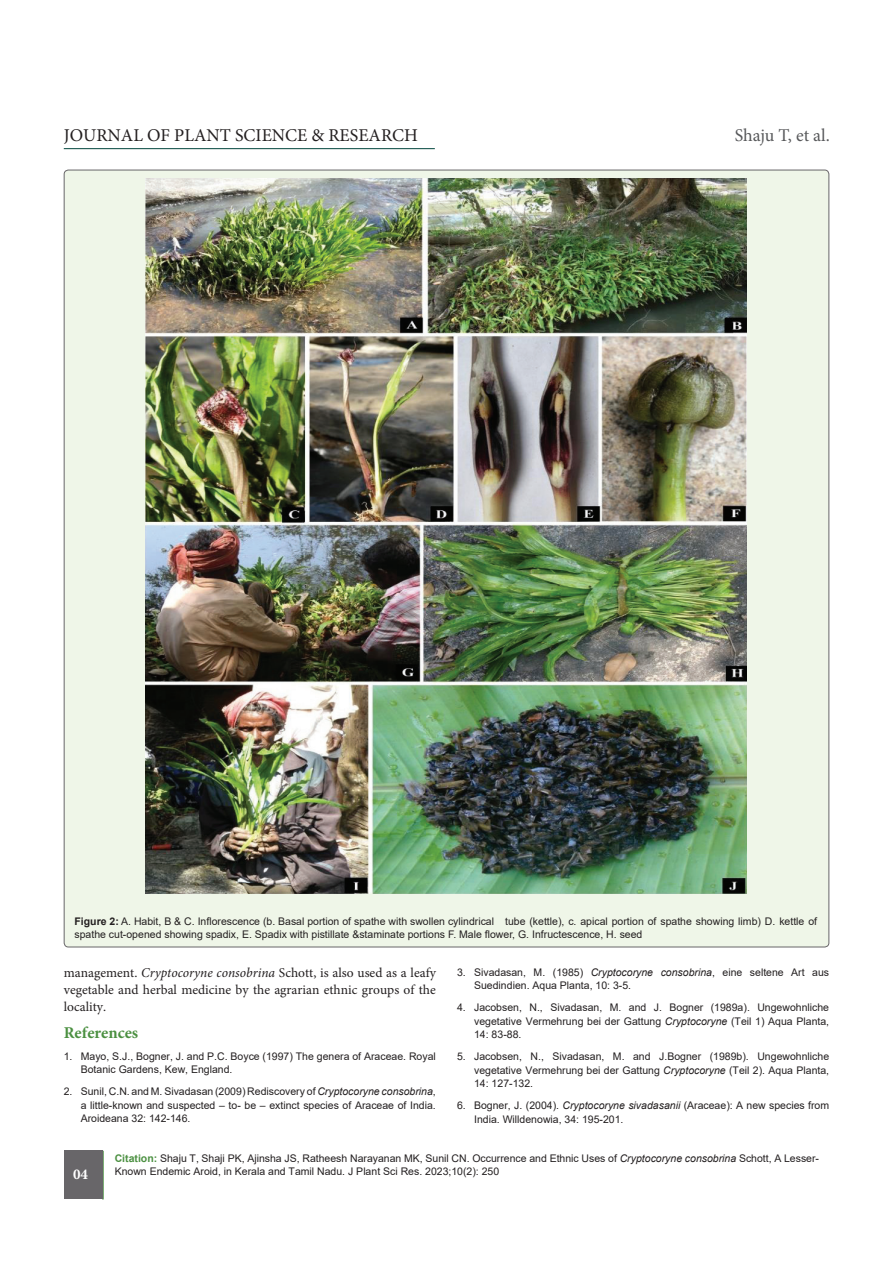
<style>
.page{position:relative;width:893px;height:1263px;background:#fff}
.page>*{position:absolute;margin:0;border:0;box-sizing:border-box;transform-origin:0 0}
.t1{font:18px "Minion Pro";color:#231f20}
.t2{font:18px "Minion Pro";letter-spacing:-.005em;color:#57585a}
.t3{font:700 16.5px "Minion Pro";color:#4b9041}
.t4{font:700 15px "Minion Pro";color:#fff}
.t5{font:13.5px/17.2px "Minion Pro";color:#231f20;text-align:justify}
.t6{font:10.5px/13.5px "Arial";color:#231f20}
.s1{font-weight:700}
.s2{font-style:italic}
.s3{font-weight:700;color:#4b9041}
</style>
<div class="page">
<hr style="left:64px;top:148px;width:371px;height:1px;background:#00443c">
<hr style="left:102px;top:1151px;width:2px;height:48px;background:#4b9041">
<div style="left:64px;top:1151px;width:38px;height:48px;background:#686669"></div>
<div style="left:64px;top:170px;width:765px;height:777px;background:#eff6e8;border-radius:4px"></div>
<img style="left:146px;top:179px;width:600px;height:714px">
<h1 class="t1" style="left:64px;top:123px;width:46px">Journal</h1>
<h1 class="t1" style="left:147px;top:123px;width:50px">of Plant</h1>
<h1 class="t1" style="left:235px;top:123px;width:20px">Science</h1>
<h1 class="t1" style="left:312px;top:123px;width:41px">&amp; Research</h1>
<h1 class="t2" style="left:735px;top:123px;width:96px">Shaju T, et al.</h1>
<p class="t6" style="left:75px;top:914px;width:744px"><span class="s1">Figure 2:</span> A. Habit, B &amp; C. Inflorescence (b. Basal portion of spathe with swollen cylindrical tube (kettle), c. apical portion of spathe showing limb) D. kettle of spathe cut-opened showing spadix, E. Spadix with pistillate &amp;staminate portions F. Male flower, G. Infructescence, H. seed</p>
<p class="t6" style="left:474px;top:965px;width:357px;text-indent:-17px">3. Sivadasan, M. (1985) <span class="s2">Cryptocoryne consobrina</span>, eine seltene Art aus<br>Suedindien. Aqua Planta, 10: 3-5.</p>
<p class="t6" style="left:474px;top:1001px;width:357px;text-align:justify;text-indent:-17px">4. Jacobsen, N., Sivadasan, M. and J. Bogner (1989a). Ungewohnliche vegetative Vermehrung bei der Gattung <span class="s2">Cryptocoryne</span> (Teil 1) Aqua Planta, 14: 83-88.</p>
<p class="t6" style="left:474px;top:1050px;width:357px;text-align:justify;text-indent:-17px">5. Jacobsen, N., Sivadasan, M. and J.Bogner (1989b). Ungewohnliche vegetative Vermehrung bei der Gattung <span class="s2">Cryptocoryne</span> (Teil 2). Aqua Planta, 14: 127-132.</p>
<p class="t6" style="left:474px;top:1099px;width:357px;text-indent:-17px">6. Bogner, J. (2004). <span class="s2">Cryptocoryne sivadasanii</span> (Araceae): A new species from<br>India. Willdenowia, 34: 195-201.</p>
<p class="t5" style="left:64px;top:964px;width:374px">management. <span class="s2">Cryptocoryne consobrina</span> Schott, is also used as a leafy vegetable and herbal medicine by the agrarian ethnic groups of the locality.</p>
<h2 class="t3" style="left:64px;top:1021px;width:76px">References</h2>
<p class="t6" style="left:81px;top:1049px;width:357px;text-indent:-17px">1. Mayo, S.J., Bogner, J. and P.C. Boyce (1997) The genera of Araceae. Royal<br>Botanic Gardens, Kew, England.</p>
<p class="t6" style="left:81px;top:1085px;width:357px;text-align:justify;text-indent:-17px">2. Sunil, C.N. and M. Sivadasan (2009) Rediscovery of <span class="s2">Cryptocoryne consobrina</span>, a little-known and suspected – to- be – extinct species of Araceae of India.<br>Aroideana 32: 142-146.</p>
<h3 class="t4" style="left:73px;top:1164px;width:16px">04</h3>
<p class="t6" style="left:115px;top:1151px;width:706px"><span class="s3">Citation:</span> Shaju T, Shaji PK, Ajinsha JS, Ratheesh Narayanan MK, Sunil CN. Occurrence and Ethnic Uses of <span class="s2">Cryptocoryne consobrina</span> Schott, A Lesser-<br>Known Endemic Aroid, in Kerala and Tamil Nadu. J Plant Sci Res. 2023;10(2): 250</p>
</div>
